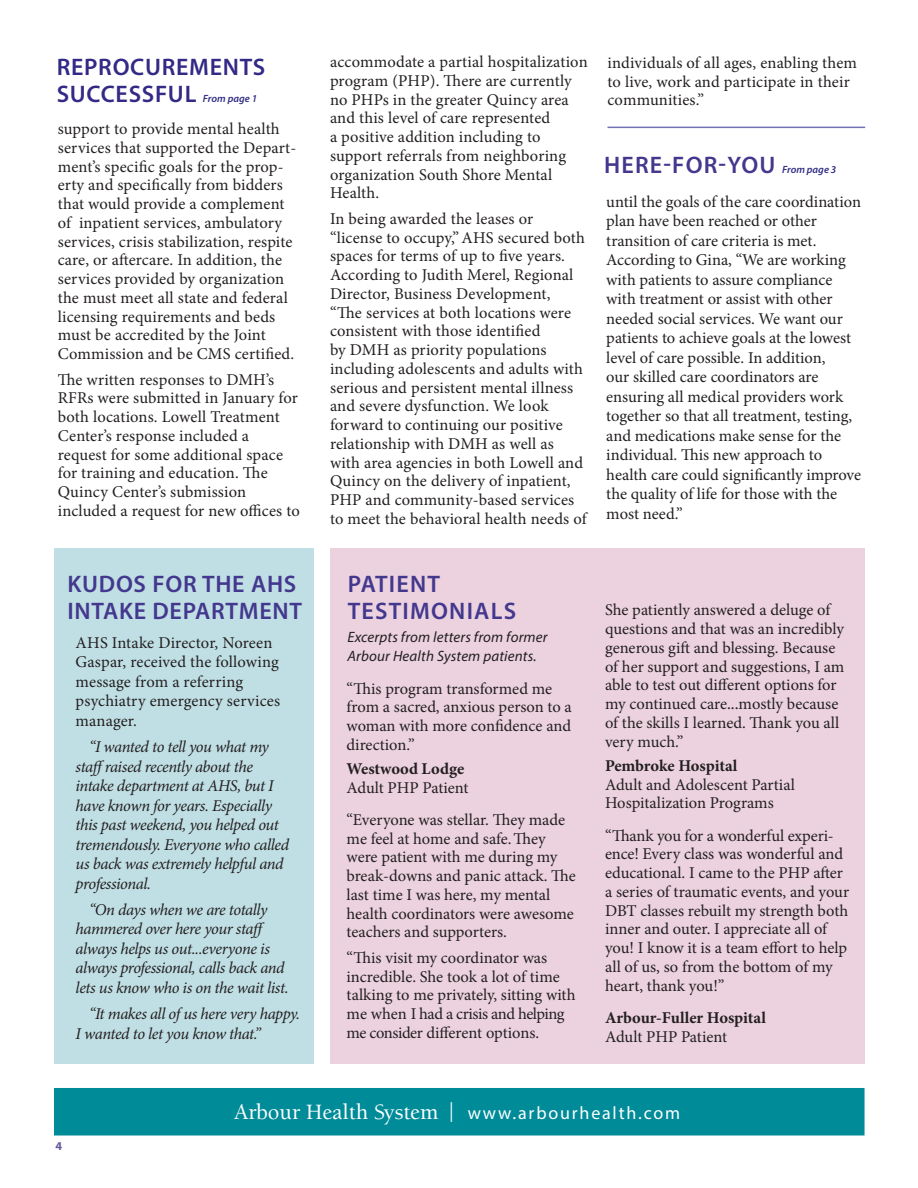
<style>
.page{position:relative;width:918px;height:1188px;background:#fff}
.page>*{position:absolute;margin:0;border:0;box-sizing:border-box;transform-origin:0 0}
.SubHead_2685{font:600 24px/27px "Myriad Pro";letter-spacing:.05em;color:#43388e}
.SubHead_2685-2{font:600 24px/27px "Myriad Pro";letter-spacing:.03em;color:#43388e}
.SubHead_2685-3{font:600 24px/27px "Myriad Pro";letter-spacing:.03em;color:#332986}
.SubHead_2685-4{font:18px "Myriad Pro";letter-spacing:.1em;color:#fff}
._11ptText_BLK{font:16.5px/18.8px "Minion Pro";color:#231f20}
.t1{font:italic 16.5px/19.5px "Minion Pro";letter-spacing:-.025em;color:#231f20}
._11ptText_BLK-2{font:700 16.5px/18.8px "Minion Pro";color:#231f20}
._11ptText_BLK-3{font:italic 15px/19.5px "Myriad Pro";letter-spacing:.01em;color:#231f20}
.SubHead_2685-5{font:700 12px "Myriad Pro";color:#65599f}
.SubHead_2685-6{font:italic 600 10.5px "Myriad Pro";color:#322f85}
.s1{font-weight:700}
.s2{font-weight:500}
.s3{font-weight:400}
.s4{font-family:"Berkeley Std";font-weight:500;font-size:22.5px}
.s5{font-size:19.8px}
</style>
<div class="page">
<div style="left:54px;top:1088px;width:811px;height:48px;background:#008b98;border:2px solid #008b98"></div>
<div style="left:54px;top:548px;width:259px;height:515px;background:#c0dfe4"></div>
<div style="left:330px;top:548px;width:534px;height:516px;background:#ebd2de"></div>
<hr style="left:608px;top:127px;width:257px;height:1px;background:#7472b5">
<p class="SubHead_2685-3" style="left:57px;top:53px;width:210px">REPROCUREMENTS<br>SUCCESSFUL</p>
<p class="SubHead_2685-6" style="left:203px;top:91px;width:56px">From page 1</p>
<p class="_11ptText_BLK" style="left:58px;top:120px;width:240px">support to provide mental health services that supported the Depart&shy;ment’s specific goals for the prop&shy;erty and specifically from bidders that would provide a complement of inpatient services, ambulatory services, crisis stabilization, respite care, or aftercare. In addition, the services provided by organization the must meet all state and federal licensing requirements and beds must be accredited by the Joint Commission and be CMS certified.</p>
<p class="_11ptText_BLK" style="left:58px;top:370px;width:244px">The written responses to DMH’s<br>RFRs were submitted in January for both locations. Lowell Treatment<br>Center’s response included a request for some additional space for training and education. The<br>Quincy Center’s submission included a request for new offices to</p>
<p class="SubHead_2685-2" style="left:68px;top:570px;width:236px">KUDOS FOR THE AHS<br>INTAKE DEPARTMENT</p>
<p class="_11ptText_BLK" style="left:76px;top:633px;width:206px;line-height:19.5px">AHS Intake Director, Noreen<br>Gaspar, received the following message from a referring psychiatry emergency services manager.</p>
<p class="t1" style="left:76px;top:737px;width:215px;text-indent:14px">“I wanted to tell you what my staffraised recently about the intake department at AHS, but I have known for years. Especially this past weekend, you helped out tremendously. Everyone who called us back was extremely helpful and professional.</p>
<p class="t1" style="left:76px;top:900px;width:214px;text-indent:14px">“On days when we are totally hammered over here your staff always helps us out...everyone is always professional, calls back and lets us know who is on the wait list.</p>
<p class="t1" style="left:76px;top:1004px;width:226px;text-indent:14px">“It makes all of us here very happy.<br>I wanted to let you know that.”</p>
<p class="_11ptText_BLK" style="left:330px;top:53px;width:259px">accommodate a partial hospitalization program (PHP). There are currently no PHPs in the greater Quincy area and this level of care represented<br>a positive addition including to support referrals from neighboring organization South Shore Mental<br>Health.</p>
<p class="_11ptText_BLK" style="left:330px;top:209px;width:258px">In being awarded the leases or “license to occupy,”AHS secured both spaces for terms of up to five years.<br>According to Judith Merel, Regional Director, Business Development,<br>“The services at both locations were consistent with those identified<br>by DMH as priority populations including adolescents and adults with serious and persistent mental illness and severe dysfunction. We look forward to continuing our positive relationship with DMH as well as with area agencies in both Lowell and Quincy on the delivery of inpatient, PHP and community-based services to meet the behavioral health needs of</p>
<p class="_11ptText_BLK" style="left:608px;top:53px;width:251px">individuals of all ages, enabling them to live, work and participate in their communities.”</p>
<p class="SubHead_2685" style="left:604px;top:151px;width:173px">HERE-FOR-YOU</p>
<p class="SubHead_2685-6" style="left:782px;top:163px;width:56px">From page 3</p>
<p class="_11ptText_BLK" style="left:606px;top:192px;width:256px;line-height:19.5px">until the goals of the care coordination plan have been reached or other transition of care criteria is met.<br>According to Gina, “We are working with patients to assure compliance with treatment or assist with other needed social services. We want our patients to achieve goals at the lowest level of care possible. In addition,<br>our skilled care coordinators are ensuring all medical providers work together so that all treatment, testing, and medications make sense for the individual. This new approach to health care could significantly improve the quality of life for those with the most need.”</p>
<p class="SubHead_2685" style="left:348px;top:570px;width:170px">PATIENT<br>TESTIMONIALS</p>
<p class="_11ptText_BLK-3" style="left:348px;top:627px;width:202px">Excerpts from letters from former<br>Arbour Health System patients.</p>
<p class="_11ptText_BLK" style="left:347px;top:679px;width:227px">“This program transformed me from a sacred, anxious person to a woman with more confidence and direction.”</p>
<p class="_11ptText_BLK" style="left:347px;top:759px;width:124px"><span class="s1">Westwood Lodge<br></span>Adult PHP Patient</p>
<p class="_11ptText_BLK" style="left:347px;top:810px;width:231px">“Everyone was stellar. They made me feel at home and safe.They were patient with me during my break-downs and panic attack. The last time I was here, my mental health coordinators were awesome teachers and supporters.</p>
<p class="_11ptText_BLK" style="left:347px;top:948px;width:230px">“This visit my coordinator was incredible. She took a lot of time talking to me privately, sitting with me when I had a crisis and helping me consider different options.</p>
<p class="_11ptText_BLK" style="left:605px;top:601px;width:241px">She patiently answered a deluge of questions and that was an incredibly generous gift and blessing. Because of her support and suggestions, I am able to test out different options for my continued care<span class="s2">...</span>mostly because of the skills I learned. Thank you all very much.”</p>
<p class="_11ptText_BLK" style="left:605px;top:756px;width:191px"><span class="s1">Pembroke Hospital<br></span>Adult and Adolescent Partial<br>Hospitalization Programs</p>
<p class="_11ptText_BLK" style="left:605px;top:826px;width:246px">“Thank you for a wonderful experi&shy;ence! Every class was wonderful and educational. I came to the PHP after a series of traumatic events, and your DBT classes rebuilt my strength both inner and outer. I appreciate all of you! I know it is a team effort to help all of us, so from the bottom of my heart, thank you!”</p>
<p class="_11ptText_BLK-2" style="left:605px;top:1008px;width:162px">Arbour-Fuller Hospital<br><span class="s3">Adult PHP Patient</span></p>
<p class="SubHead_2685-5" style="left:56px;top:1139px;width:8px">4</p>
<p class="SubHead_2685-4" style="left:234px;top:1102px;width:448px"><span class="s4">Arbour Health System</span> <span class="s5">|</span> www.arbourhealth.com</p>
</div>
